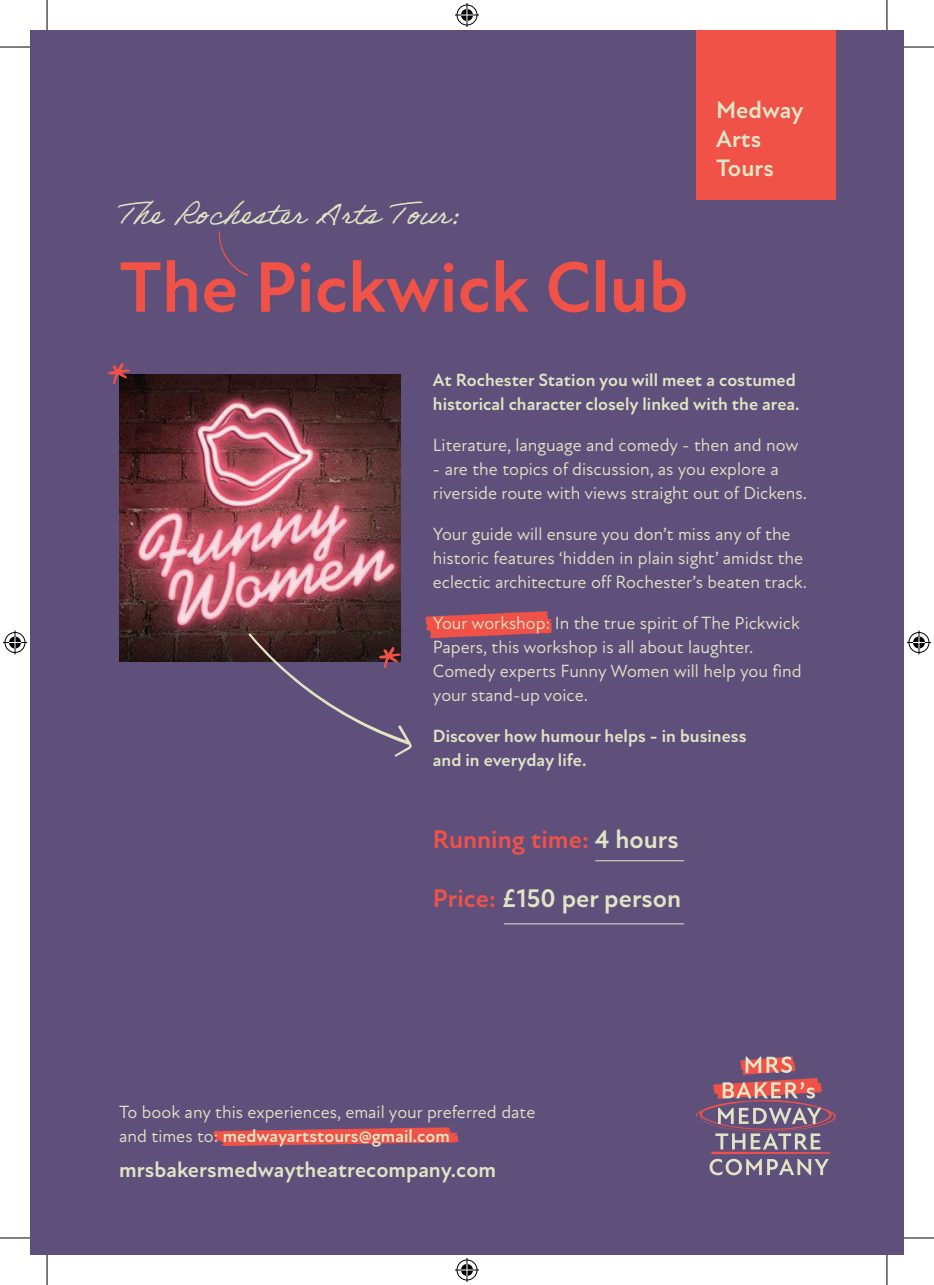
<style>
.page{position:relative;width:934px;height:1285px;background:#fff}
.page>*{position:absolute;margin:0;border:0;box-sizing:border-box;transform-origin:0 0}
.t1{font:700 72.6px "Atten New";color:#f05248}
.t2{font:32.2px "Adobe Handwriting Ernie";color:#dfe5c5}
.t3{font:700 26px "Atten New";color:#dfe5c5}
.t4{font:700 26px "Atten New";color:#f05248}
.t5{font:700 24.2px/29px "Atten New";color:#dfe5c5}
.t6{font:700 22px "Atten New";color:#dfe5c5}
.t7{font:18px/24px "Atten New";color:#dfe5c5}
.t8{font:700 18px/24px "Atten New";color:#dfe5c5}
.s1{color:#dfe5c5}
.s2{color:#f05248}
.s3{font-weight:700}
</style>
<div class="page">
<div style="left:30px;top:30px;width:873px;height:1225px;background:#5f4f7b"></div>
<svg style="left:696px;top:1056px;width:139px;height:119px"></svg>
<div style="left:695px;top:30px;width:140px;height:169px;background:#f05248"></div>
<svg style="left:425px;top:611px;width:127px;height:27px"></svg>
<img style="left:119px;top:374px;width:281px;height:288px">
<hr style="left:595px;top:860px;width:88px;height:1px;background:#dfe5c5">
<hr style="left:503px;top:923px;width:180px;height:1px;background:#dfe5c5">
<svg style="left:108px;top:363px;width:22px;height:21px"></svg>
<svg style="left:218px;top:231px;width:30px;height:45px"></svg>
<svg style="left:248px;top:633px;width:164px;height:124px"></svg>
<svg style="left:213px;top:1127px;width:246px;height:19px"></svg>
<hr style="left:0;top:47px;width:30px;height:1px;background:#000">
<hr style="left:903px;top:47px;width:30px;height:1px;background:#000">
<hr style="left:0;top:1237px;width:30px;height:1px;background:#000">
<hr style="left:903px;top:1237px;width:30px;height:1px;background:#000">
<hr style="left:47px;top:0;width:1px;height:30px;background:#000">
<hr style="left:47px;top:1255px;width:1px;height:30px;background:#000">
<hr style="left:886px;top:0;width:1px;height:30px;background:#000">
<hr style="left:886px;top:1255px;width:1px;height:30px;background:#000">
<svg style="left:455px;top:3px;width:24px;height:24px"></svg>
<svg style="left:455px;top:1258px;width:24px;height:24px"></svg>
<svg style="left:3px;top:630px;width:24px;height:24px"></svg>
<svg style="left:907px;top:630px;width:23px;height:24px"></svg>
<h2 class="t2" style="left:119px;top:194px;width:344px">The Rochester Arts Tour:</h2>
<h1 class="t1" style="left:119px;top:244px;width:570px">The Pickwick Club</h1>
<h3 class="t5" style="left:716px;top:96px;width:89px">Medway<br>Arts<br>Tours</h3>
<p class="t8" style="left:433px;top:368px;width:368px">At Rochester Station you will meet a costumed historical character closely linked with the area.</p>
<p class="t7" style="left:433px;top:433px;width:367px">Literature, language and comedy - then and now</p>
<p class="t7" style="left:433px;top:457px;width:375px">- are the topics of discussion, as you explore a riverside route with views straight out of Dickens.</p>
<p class="t7" style="left:433px;top:522px;width:375px">Your guide will ensure you don’t miss any of the historic features ‘hidden in plain sight’ amidst the eclectic architecture off Rochester’s beaten track.</p>
<p class="t7" style="left:433px;top:611px;width:370px">Your workshop: In the true spirit of The Pickwick Papers, this workshop is all about laughter.<br>Comedy experts Funny Women will help you find your stand-up voice.</p>
<p class="t8" style="left:433px;top:724px;width:315px">Discover how humour helps - in business and in everyday life.</p>
<h3 class="t4" style="left:433px;top:824px;width:247px">Running time: <span class="s1">4 hours</span></h3>
<h3 class="t3" style="left:433px;top:882px;width:250px"><span class="s2">Price:</span> £150 per person</h3>
<p class="t7" style="left:119px;top:1100px;width:417px">To book any this experiences, email your preferred date and times to: <span class="s3">medwayartstours@gmail.com</span></p>
<p class="t6" style="left:119px;top:1157px;width:378px">mrsbakersmedwaytheatrecompany.com</p>
</div>
